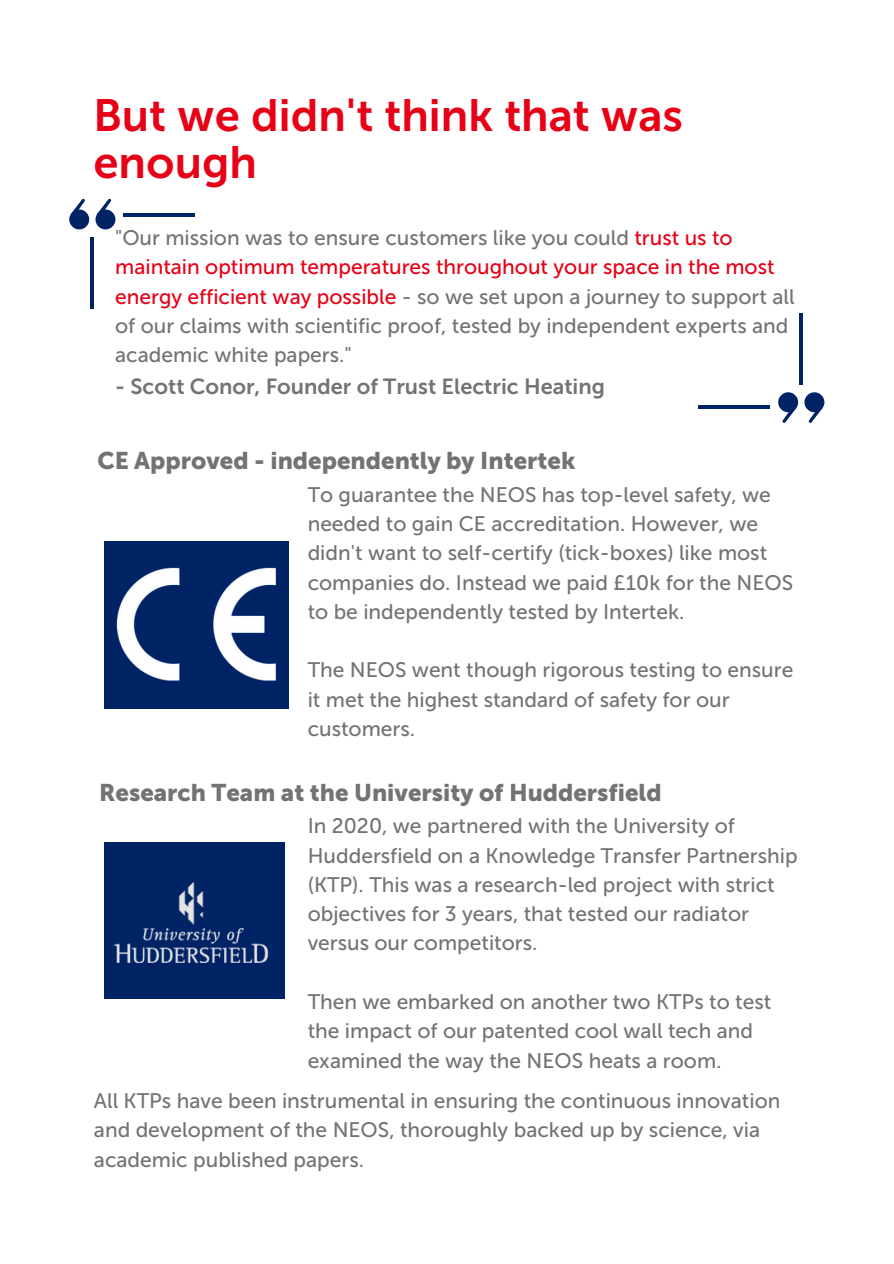
<style>
.page{position:relative;width:894px;height:1264px;background:#fff}
.page>*{position:absolute;margin:0;border:0;box-sizing:border-box;transform-origin:0 0}
.t1{font:45px/47.2px "Museo Sans Cyrl 700";color:#e80017}
.t2{font:24px "Museo Sans 900";color:#727474}
.t3{font:21.75px "Museo Sans 700";color:#727474}
.t4{font:21px/29.2px "Museo Sans 500";color:#727474}
.s1{color:#e80017}
</style>
<div class="page">
<div style="left:105px;top:541px;width:184px;height:167px;background:#002366"></div>
<div style="left:105px;top:842px;width:179px;height:156px;background:#002366"></div>
<img style="left:114px;top:882px;width:171px;height:80px">
<div style="left:95px;top:209px;width:20px;height:20px;background:#002366;border-radius:50%"></div>
<svg style="left:97px;top:199px;width:15px;height:15px"></svg>
<div style="left:69px;top:209px;width:20px;height:20px;background:#002366;border-radius:50%"></div>
<svg style="left:71px;top:199px;width:14px;height:15px"></svg>
<hr style="left:90px;top:237px;width:4px;height:72px;background:#002366">
<hr style="left:124px;top:213px;width:71px;height:4px;background:#002366">
<div style="left:778px;top:392px;width:19px;height:20px;background:#002366;border-radius:50%"></div>
<svg style="left:781px;top:407px;width:15px;height:16px"></svg>
<div style="left:804px;top:392px;width:20px;height:20px;background:#002366;border-radius:50%"></div>
<svg style="left:808px;top:409px;width:14px;height:14px"></svg>
<hr style="left:799px;top:313px;width:3px;height:71px;background:#002366">
<hr style="left:698px;top:405px;width:71px;height:3px;background:#002366">
<img style="left:116px;top:567px;width:160px;height:114px">
<h1 class="t1" style="left:93px;top:92px;width:591px">But we didn't think that was enough</h1>
<p class="t4" style="left:115px;top:223px;width:680px">"Our mission was to ensure customers like you could <span class="s1">trust us to maintain optimum temperatures throughout your space in the most energy efficient way possible</span> - so we set upon a journey to support all of our claims with scientific proof, tested by independent experts and academic white papers."</p>
<p class="t3" style="left:115px;top:373px;width:491px">- Scott Conor, Founder of Trust Electric Heating</p>
<p class="t2" style="left:97px;top:446px;width:479px">CE Approved - independently by Intertek</p>
<p class="t4" style="left:307px;top:480px;width:487px">To guarantee the NEOS has top-level safety, we needed to gain CE accreditation. However, we didn't want to self-certify (tick-boxes) like most companies do. Instead we paid £10k for the NEOS to be independently tested by Intertek.</p>
<p class="t4" style="left:307px;top:655px;width:487px">The NEOS went though rigorous testing to ensure it met the highest standard of safety for our customers.</p>
<p class="t2" style="left:99px;top:778px;width:564px">Research Team at the University of Huddersfield</p>
<p class="t4" style="left:307px;top:811px;width:491px">In 2020, we partnered with the University of Huddersfield on a Knowledge Transfer Partnership (KTP). This was a research-led project with strict objectives for 3 years, that tested our radiator versus our competitors.</p>
<p class="t4" style="left:307px;top:987px;width:465px">Then we embarked on another two KTPs to test the impact of our patented cool wall tech and examined the way the NEOS heats a room.</p>
<p class="t4" style="left:94px;top:1086px;width:687px">All KTPs have been instrumental in ensuring the continuous innovation and development of the NEOS, thoroughly backed up by science, via academic published papers.</p>
</div>
